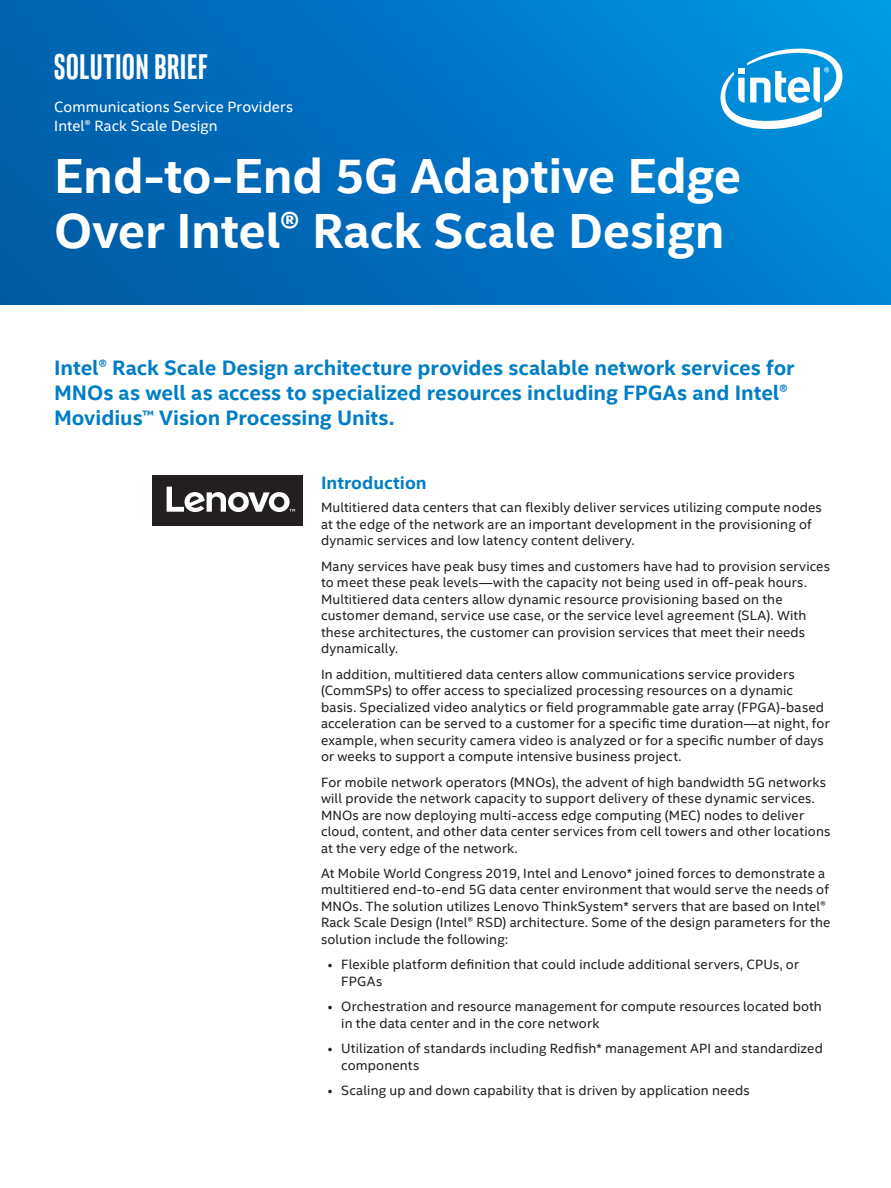
<style>
.page{position:relative;width:891px;height:1188px;background:#fff}
.page>*{position:absolute;margin:0;border:0;box-sizing:border-box;transform-origin:0 0}
.t1{font:700 49.5px/55.5px "Intel Clear";letter-spacing:-.005em;color:#fff}
.t2{font:700 36px "Intel Clear Pro";letter-spacing:.025em;color:#fff}
.t3{font:700 21px/25.2px "Intel Clear";color:#007ec5}
.t4{font:700 18px "Intel Clear";color:#007ec5}
.t5{font:15px/19.2px "Intel Clear";letter-spacing:.005em;color:#fff}
.t6{font:13.5px/16.5px "Intel Clear";letter-spacing:.01em;color:#231f20}
</style>
<div class="page">
<div style="left:0;top:0;width:891px;height:305px;background:linear-gradient(to right,#005ba9,#008cdb)"></div>
<div style="left:153px;top:475px;width:150px;height:50px;background:#231f20"></div>
<svg style="left:167px;top:487px;width:128px;height:25px"></svg>
<svg style="left:718px;top:42px;width:127px;height:90px"></svg>
<h2 class="t2" style="left:54px;top:44px;width:155px">SOLUTION BRIEF</h2>
<p class="t5" style="left:54px;top:97px;width:240px">Communications Service Providers<br>Intel® Rack Scale Design</p>
<h1 class="t1" style="left:54px;top:146px;width:689px">End-to-End 5G Adaptive Edge<br>Over Intel® Rack Scale Design</h1>
<h3 class="t3" style="left:54px;top:354px;width:742px">Intel® Rack Scale Design architecture provides scalable network services for<br>MNOs as well as access to specialized resources including FPGAs and Intel®<br>Movidius™ Vision Processing Units.</h3>
<h3 class="t4" style="left:321px;top:470px;width:107px">Introduction</h3>
<p class="t6" style="left:321px;top:499px;width:502px">Multitiered data centers that can flexibly deliver services utilizing compute nodes at the edge of the network are an important development in the provisioning of dynamic services and low latency content delivery.</p>
<p class="t6" style="left:321px;top:557px;width:511px">Many services have peak busy times and customers have had to provision services to meet these peak levels—with the capacity not being used in off-peak hours.<br>Multitiered data centers allow dynamic resource provisioning based on the customer demand, service use case, or the service level agreement (SLA). With these architectures, the customer can provision services that meet their needs dynamically.</p>
<p class="t6" style="left:321px;top:665px;width:510px">In addition, multitiered data centers allow communications service providers (CommSPs) to offer access to specialized processing resources on a dynamic basis. Specialized video analytics or field programmable gate array (FPGA)-based acceleration can be served to a customer for a specific time duration—at night, for example, when security camera video is analyzed or for a specific number of days or weeks to support a compute intensive business project.</p>
<p class="t6" style="left:321px;top:773px;width:511px">For mobile network operators (MNOs), the advent of high bandwidth 5G networks will provide the network capacity to support delivery of these dynamic services.<br>MNOs are now deploying multi-access edge computing (MEC) nodes to deliver cloud, content, and other data center services from cell towers and other locations at the very edge of the network.</p>
<p class="t6" style="left:321px;top:865px;width:511px">At Mobile World Congress 2019, Intel and Lenovo* joined forces to demonstrate a multitiered end-to-end 5G data center environment that would serve the needs of MNOs. The solution utilizes Lenovo ThinkSystem* servers that are based on Intel® Rack Scale Design (Intel® RSD) architecture. Some of the design parameters for the solution include the following:</p>
<p class="t6" style="left:341px;top:956px;width:459px;text-indent:-14px">• Flexible platform definition that could include additional servers, CPUs, or<br>FPGAs</p>
<p class="t6" style="left:341px;top:998px;width:482px;text-indent:-14px">• Orchestration and resource management for compute resources located both in the data center and in the core network</p>
<p class="t6" style="left:341px;top:1040px;width:483px;text-indent:-14px">• Utilization of standards including Redfish* management API and standardized components</p>
<p class="t6" style="left:328px;top:1082px;width:424px">• Scaling up and down capability that is driven by application needs</p>
</div>
